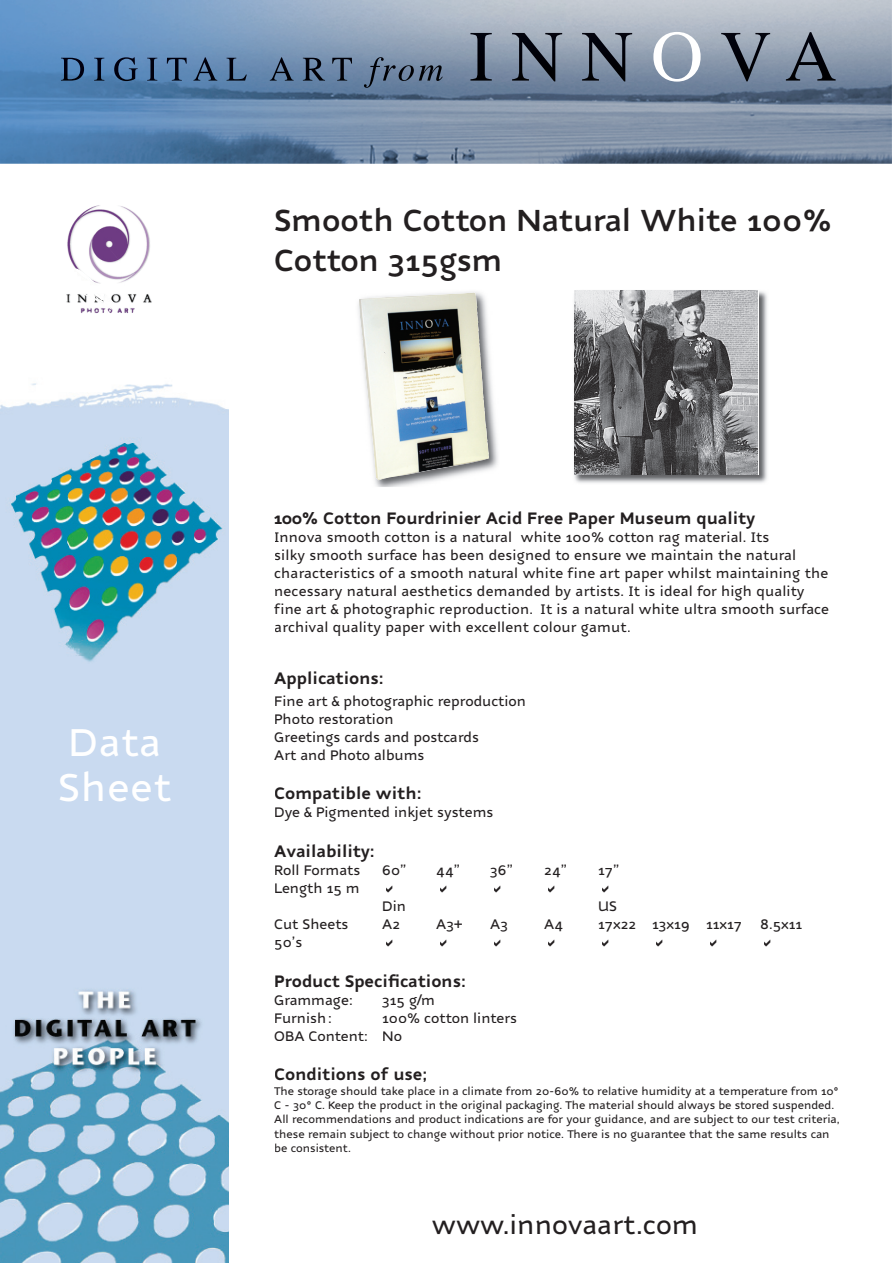
<style>
.page{position:relative;width:893px;height:1263px;background:#fff}
.page>*{position:absolute;margin:0;border:0;box-sizing:border-box;transform-origin:0 0}
.t1{font:72px "Times";color:#fff}
.t2{font:500 42px/45px "Nubian";letter-spacing:.025em;color:#fff}
.t3{font:600 33px/39.6px "Nubian";color:#231f20}
.t4{font:500 28.5px "Nubian";color:#231f20}
.t5{font:700 18px "Nubian";color:#231f20}
.t6{font:500 15px/18px "Nubian";letter-spacing:.01em;color:#231f20}
.t7{font:500 12px/14.4px "Nubian";color:#231f20}
.s1{font-weight:500;font-size:18px;color:#fff}
</style>
<div class="page">
<img style="left:574px;top:290px;width:193px;height:193px">
<img style="left:574px;top:291px;width:185px;height:184px">
<img style="left:0;top:0;width:892px;height:164px">
<img style="left:61px;top:57px;width:291px;height:24px">
<img style="left:364px;top:57px;width:79px;height:31px">
<img style="left:470px;top:33px;width:163px;height:48px">
<img style="left:703px;top:32px;width:133px;height:49px">
<img style="left:0;top:383px;width:229px;height:880px">
<img style="left:93px;top:205px;width:37px;height:70px">
<img style="left:358px;top:303px;width:140px;height:184px">
<img style="left:359px;top:292px;width:130px;height:188px">
<h2 class="t2" style="left:58px;top:720px;width:115px">Data<br>Sheet</h2>
<h1 class="t1" style="left:651px;top:11px;width:53px">O</h1>
<h3 class="t3" style="left:274px;top:201px;width:559px">Smooth Cotton Natural White 100%<br>Cotton 315gsm<span class="s1">oated</span></h3>
<p class="t5" style="left:274px;top:507px;width:482px">100% Cotton Fourdrinier Acid Free Paper Museum quality</p>
<p class="t6" style="left:274px;top:528px;width:556px">Innova smooth cotton is a natural white 100% cotton rag material. Its<br>silky smooth surface has been designed to ensure we maintain the natural characteristics of a smooth natural white fine art paper whilst maintaining the necessary natural aesthetics demanded by artists. It is ideal for high quality fine art &amp; photographic reproduction. It is a natural white ultra smooth surface archival quality paper with excellent colour gamut.</p>
<p class="t5" style="left:274px;top:667px;width:111px">Applications:</p>
<p class="t6" style="left:274px;top:692px;width:253px">Fine art &amp; photographic reproduction<br>Photo restoration<br>Greetings cards and postcards<br>Art and Photo albums</p>
<p class="t5" style="left:274px;top:783px;width:149px">Compatible with:</p>
<p class="t6" style="left:274px;top:804px;width:221px">Dye &amp; Pigmented inkjet systems</p>
<p class="t5" style="left:274px;top:840px;width:102px">Availability:</p>
<p class="t6" style="left:274px;top:861px;width:87px">Roll Formats</p>
<p class="t6" style="left:382px;top:861px;width:26px">60”</p>
<p class="t6" style="left:436px;top:861px;width:25px">44”</p>
<p class="t6" style="left:490px;top:861px;width:24px">36”</p>
<p class="t6" style="left:544px;top:861px;width:24px">24”</p>
<p class="t6" style="left:598px;top:861px;width:22px">17”</p>
<p class="t6" style="left:274px;top:879px;width:87px">Length 15 m</p>
<p class="t6" style="left:382px;top:897px;width:25px">Din</p>
<p class="t6" style="left:598px;top:897px;width:20px">US</p>
<p class="t6" style="left:274px;top:915px;width:76px">Cut Sheets</p>
<p class="t6" style="left:382px;top:915px;width:19px">A2</p>
<p class="t6" style="left:436px;top:915px;width:28px">A3+</p>
<p class="t6" style="left:490px;top:915px;width:19px">A3</p>
<p class="t6" style="left:544px;top:915px;width:20px">A4</p>
<p class="t6" style="left:598px;top:915px;width:205px">17x22 13x19 11x17 8.5x11</p>
<p class="t6" style="left:274px;top:933px;width:29px">50’s</p>
<p class="t5" style="left:274px;top:970px;width:193px">Product Specifications:</p>
<p class="t6" style="left:274px;top:991px;width:80px">Grammage:</p>
<p class="t6" style="left:382px;top:991px;width:54px">315 g/m</p>
<p class="t6" style="left:274px;top:1009px;width:59px">Furnish :</p>
<p class="t6" style="left:274px;top:1009px;width:244px;text-indent:108px">100% cotton linters<br>OBA Content: No</p>
<p class="t5" style="left:274px;top:1064px;width:155px">Conditions of use;</p>
<p class="t7" style="left:274px;top:1084px;width:567px">The storage should take place in a climate from 20-60% to relative humidity at a temperature from 10° C - 30° C. Keep the product in the original packaging. The material should always be stored suspended.<br>All recommendations and product indications are for your guidance, and are subject to our test criteria, these remain subject to change without prior notice. There is no guarantee that the same results can be consistent.</p>
<h3 class="t4" style="left:432px;top:1208px;width:268px">www.innovaart.com</h3>
</div>
